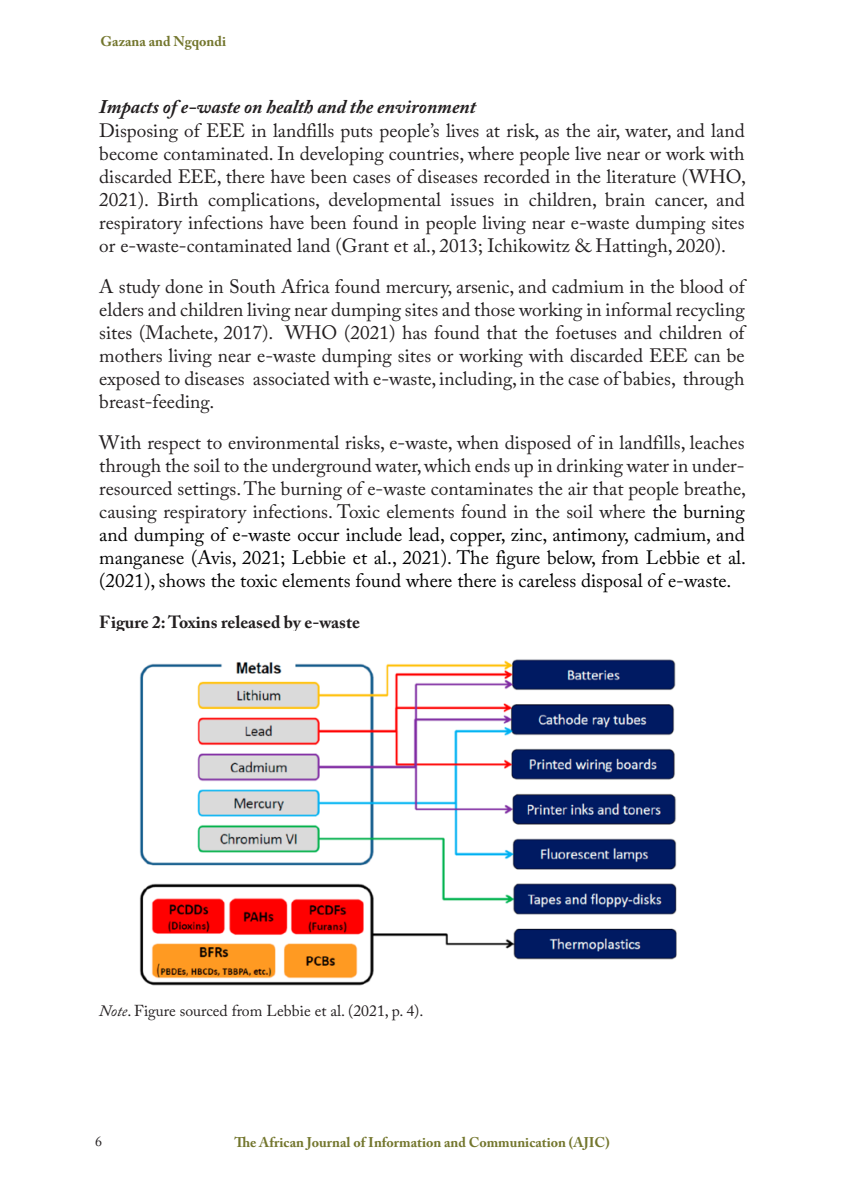
<style>
.page{position:relative;width:844px;height:1191px;background:#fff}
.page>*{position:absolute;margin:0;border:0;box-sizing:border-box;transform-origin:0 0}
.List_Paragraph{font:19.25px/23.1px "Adobe Caslon Pro";color:#231f20;text-align:justify}
.List_Paragraph-2{font:italic 700 19.25px "Adobe Caslon Pro";color:#231f20}
.t1{font:700 17.5px "Adobe Caslon Pro";color:#231f20}
.List_Paragraph-3{font:15.75px "Adobe Caslon Pro";color:#231f20}
.t2{font:700 14px "Adobe Caslon Pro";color:#73762d}
.t3{font:14px "Adobe Caslon Pro";color:#231f20}
.s1{color:#000}
.s2{font-style:italic}
</style>
<div class="page">
<img style="left:139px;top:659px;width:538px;height:327px">
<p class="t2" style="left:100px;top:33px;width:127px">Gazana and Ngqondi</p>
<p class="List_Paragraph-2" style="left:99px;top:95px;width:378px">Impacts of e-waste on health and the environment</p>
<p class="List_Paragraph" style="left:99px;top:118px;width:648px">Disposing of EEE in landfills puts people’s lives at risk, as the air, water, and land become contaminated. In developing countries, where people live near or work with discarded EEE, there have been cases of diseases recorded in the literature (WHO, 2021). Birth complications, developmental issues in children, brain cancer, and respiratory infections have been found in people living near e-waste dumping sites or e-waste-contaminated land (Grant et al., 2013; Ichikowitz &amp; Hattingh, 2020).</p>
<p class="List_Paragraph" style="left:99px;top:274px;width:646px">A study done in South Africa found mercury, arsenic, and cadmium in the blood of elders and children living near dumping sites and those working in informal recycling sites (Machete, 2017). WHO (2021) has found that the foetuses and children of mothers living near e-waste dumping sites or working with discarded EEE can be exposed to diseases associated with e-waste, including, in the case of babies, through breast-feeding.</p>
<p class="List_Paragraph" style="left:99px;top:430px;width:648px">With respect to environmental risks, e-waste, when disposed of in landfills, leaches through the soil to the underground water, which ends up in drinking water in under&shy;resourced settings. The burning of e-waste contaminates the air that people breathe, causing respiratory infections. Toxic elements found in the soil where <span class="s1">the burning and dumping of e-waste occur include lead, copper, zinc, antimony, cadmium, and manganese (Avis, 2021; Lebbie et al., 2021). The figure below, from Lebbie et al. (2021), shows the toxic elements found where there is careless disposal of e-waste.</span></p>
<p class="t1" style="left:99px;top:612px;width:262px">Figure 2: Toxins released by e-waste</p>
<p class="List_Paragraph-3" style="left:99px;top:1001px;width:325px"><span class="s2">Note</span>. Figure sourced from Lebbie et al. (2021, p. 4).</p>
<p class="t3" style="left:95px;top:1132px;width:8px">6</p>
<p class="t2" style="left:234px;top:1133px;width:376px">The African Journal of Information and Communication (AJIC)</p>
</div>
